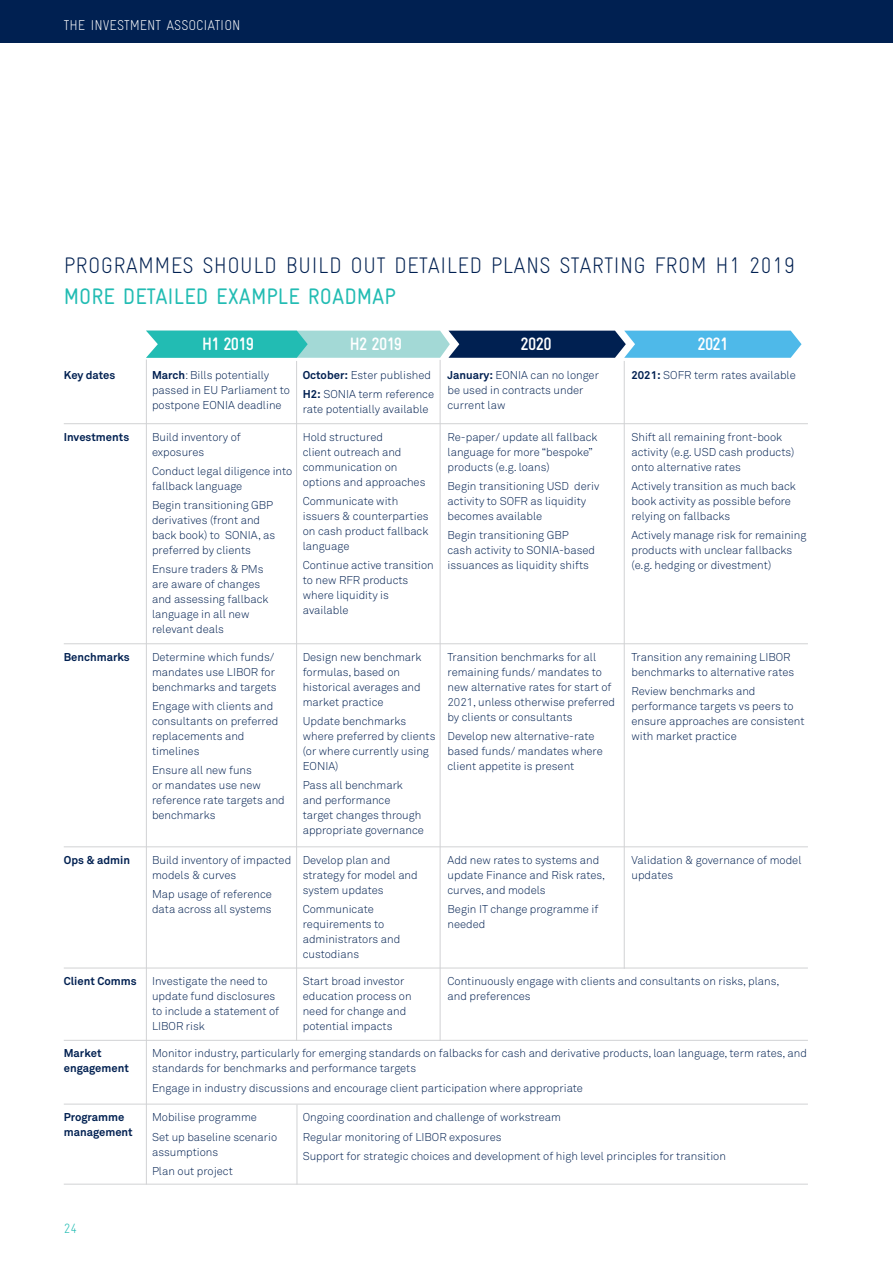
<style>
.page{position:relative;width:893px;height:1263px;background:#fff}
.page>*{position:absolute;margin:0;border:0;box-sizing:border-box;transform-origin:0 0}
.t1{font:300 22.5px "Gravur Condensed";letter-spacing:.01em;color:#002051}
.t2{font:22.5px "Gravur Condensed";color:#22bcb3}
.t3{font:700 18px "Gravur Condensed";letter-spacing:-.04em;color:#fff}
.t4{font:300 14.25px "Gravur Condensed";color:#fff}
.t5{font:300 13.5px "Gravur Condensed";color:#22bcb3}
.t6{font:300 11.25px/15px "Akkurat Std";color:#002051}
.t7{font:700 11.25px/15px "Akkurat Std";color:#002051}
.s1{font-weight:700}
</style>
<div class="page">
<div style="left:0;top:0;width:893px;height:43px;background:#002051"></div>
<svg style="left:146px;top:331px;width:655px;height:27px;background:#4b9db3"></svg>
<hr style="left:64px;top:423px;width:744px;height:1px;background:#d1d2d4">
<hr style="left:440px;top:360px;width:1px;height:681px;background:#d1d2d4">
<hr style="left:296px;top:361px;width:1px;height:680px;background:#d1d2d4">
<hr style="left:64px;top:643px;width:744px;height:1px;background:#d1d2d4">
<hr style="left:624px;top:361px;width:1px;height:608px;background:#d1d2d4">
<hr style="left:146px;top:360px;width:1px;height:824px;background:#d1d2d4">
<hr style="left:64px;top:846px;width:744px;height:1px;background:#d1d2d4">
<hr style="left:64px;top:968px;width:744px;height:1px;background:#d1d2d4">
<hr style="left:64px;top:1040px;width:744px;height:1px;background:#d1d2d4">
<hr style="left:64px;top:1104px;width:744px;height:1px;background:#d1d2d4">
<hr style="left:64px;top:1184px;width:744px;height:1px;background:#d1d2d4">
<hr style="left:297px;top:1104px;width:1px;height:80px;background:#d1d2d4">
<p class="t4" style="left:64px;top:17px;width:178px">THE INVESTMENT ASSOCIATION</p>
<p class="t1" style="left:64px;top:252px;width:733px">PROGRAMMES SHOULD BUILD OUT DETAILED PLANS STARTING FROM H1 2019</p>
<p class="t2" style="left:64px;top:284px;width:333px">MORE DETAILED EXAMPLE ROADMAP</p>
<p class="t3" style="left:202px;top:334px;width:53px">H1 2019</p>
<p class="t3" style="left:350px;top:334px;width:54px">H2 2019</p>
<p class="t3" style="left:521px;top:334px;width:33px">2020</p>
<p class="t3" style="left:697px;top:334px;width:32px">2021</p>
<p class="t7" style="left:64px;top:367px;width:53px">Key dates</p>
<p class="t6" style="left:152px;top:368px;width:140px"><span class="s1">March</span>: Bills potentially passed in EU Parliament to postpone EONIA deadline</p>
<p class="t6" style="left:303px;top:368px;width:130px"><span class="s1">October:</span> Ester published</p>
<p class="t6" style="left:448px;top:368px;width:153px"><span class="s1">January:</span> EONIA can no longer be used in contracts under current law</p>
<p class="t6" style="left:631px;top:368px;width:166px"><span class="s1">2021:</span> SOFR term rates available</p>
<p class="t6" style="left:303px;top:387px;width:133px"><span class="s1">H2:</span> SONIA term reference rate potentially available</p>
<p class="t7" style="left:64px;top:429px;width:67px">Investments</p>
<p class="t6" style="left:152px;top:429px;width:90px">Build inventory of exposures</p>
<p class="t6" style="left:152px;top:463px;width:142px">Conduct legal diligence into fallback language</p>
<p class="t6" style="left:152px;top:498px;width:125px">Begin transitioning GBP derivatives (front and back book) to SONIA, as preferred by clients</p>
<p class="t6" style="left:152px;top:562px;width:118px">Ensure traders &amp; PMs are aware of changes and assessing fallback language in all new relevant deals</p>
<p class="t7" style="left:64px;top:649px;width:67px">Benchmarks</p>
<p class="t6" style="left:152px;top:649px;width:126px">Determine which funds/ mandates use LIBOR for benchmarks and targets</p>
<p class="t6" style="left:152px;top:699px;width:128px">Engage with clients and consultants on preferred replacements and timelines</p>
<p class="t6" style="left:152px;top:763px;width:134px">Ensure all new funs<br>or mandates use new reference rate targets and benchmarks</p>
<p class="t7" style="left:64px;top:852px;width:68px">Ops &amp; admin</p>
<p class="t6" style="left:152px;top:852px;width:141px">Build inventory of impacted models &amp; curves</p>
<p class="t6" style="left:152px;top:887px;width:121px">Map usage of reference data across all systems</p>
<p class="t6" style="left:303px;top:429px;width:124px">Hold structured<br>client outreach and communication on options and approaches</p>
<p class="t6" style="left:303px;top:493px;width:127px">Communicate with issuers &amp; counterparties on cash product fallback language</p>
<p class="t6" style="left:303px;top:558px;width:133px">Continue active transition to new RFR products where liquidity is available</p>
<p class="t6" style="left:303px;top:649px;width:120px">Design new benchmark formulas, based on historical averages and market practice</p>
<p class="t6" style="left:303px;top:714px;width:134px">Update benchmarks where preferred by clients (or where currently using<br>EONIA)</p>
<p class="t6" style="left:303px;top:778px;width:123px">Pass all benchmark and performance target changes through appropriate governance</p>
<p class="t6" style="left:303px;top:852px;width:116px">Develop plan and strategy for model and system updates</p>
<p class="t6" style="left:303px;top:902px;width:99px">Communicate requirements to administrators and custodians</p>
<p class="t6" style="left:448px;top:429px;width:151px">Re-paper/ update all fallback language for more “bespoke” products (e.g. loans)</p>
<p class="t6" style="left:448px;top:478px;width:153px">Begin transitioning USD deriv activity to SOFR as liquidity becomes available</p>
<p class="t6" style="left:448px;top:528px;width:149px">Begin transitioning GBP cash activity to SONIA-based issuances as liquidity shifts</p>
<p class="t6" style="left:448px;top:649px;width:169px">Transition benchmarks for all remaining funds/ mandates to new alternative rates for start of<br>2021, unless otherwise preferred by clients or consultants</p>
<p class="t6" style="left:448px;top:729px;width:157px">Develop new alternative-rate based funds/ mandates where client appetite is present</p>
<p class="t6" style="left:448px;top:852px;width:159px">Add new rates to systems and update Finance and Risk rates, curves, and models</p>
<p class="t6" style="left:448px;top:902px;width:152px">Begin IT change programme if needed</p>
<p class="t6" style="left:631px;top:429px;width:165px">Shift all remaining front-book activity (e.g. USD cash products) onto alternative rates</p>
<p class="t6" style="left:631px;top:478px;width:166px">Actively transition as much back book activity as possible before relying on fallbacks</p>
<p class="t6" style="left:631px;top:528px;width:176px">Actively manage risk for remaining products with unclear fallbacks (e.g. hedging or divestment)</p>
<p class="t6" style="left:631px;top:649px;width:164px">Transition any remaining LIBOR benchmarks to alternative rates</p>
<p class="t6" style="left:631px;top:684px;width:175px">Review benchmarks and performance targets vs peers to ensure approaches are consistent with market practice</p>
<p class="t6" style="left:631px;top:852px;width:172px">Validation &amp; governance of model updates</p>
<p class="t7" style="left:64px;top:973px;width:74px">Client Comms</p>
<p class="t6" style="left:152px;top:974px;width:129px">Investigate the need to update fund disclosures to include a statement of<br>LIBOR risk</p>
<p class="t6" style="left:303px;top:974px;width:110px">Start broad investor education process on need for change and potential impacts</p>
<p class="t6" style="left:448px;top:974px;width:333px">Continuously engage with clients and consultants on risks, plans, and preferences</p>
<p class="t7" style="left:64px;top:1046px;width:67px">Market engagement</p>
<p class="t6" style="left:152px;top:1046px;width:657px">Monitor industry, particularly for emerging standards on falbacks for cash and derivative products, loan language, term rates, and standards for benchmarks and performance targets</p>
<p class="t6" style="left:152px;top:1080px;width:432px">Engage in industry discussions and encourage client participation where appropriate</p>
<p class="t7" style="left:64px;top:1110px;width:70px">Programme management</p>
<p class="t6" style="left:152px;top:1110px;width:107px">Mobilise programme</p>
<p class="t6" style="left:303px;top:1110px;width:260px">Ongoing coordination and challenge of workstream</p>
<p class="t6" style="left:303px;top:1129px;width:200px">Regular monitoring of LIBOR exposures</p>
<p class="t6" style="left:303px;top:1148px;width:425px">Support for strategic choices and development of high level principles for transition</p>
<p class="t6" style="left:152px;top:1129px;width:127px">Set up baseline scenario assumptions</p>
<p class="t6" style="left:152px;top:1163px;width:82px">Plan out project</p>
<p class="t5" style="left:64px;top:1220px;width:15px">24</p>
</div>
